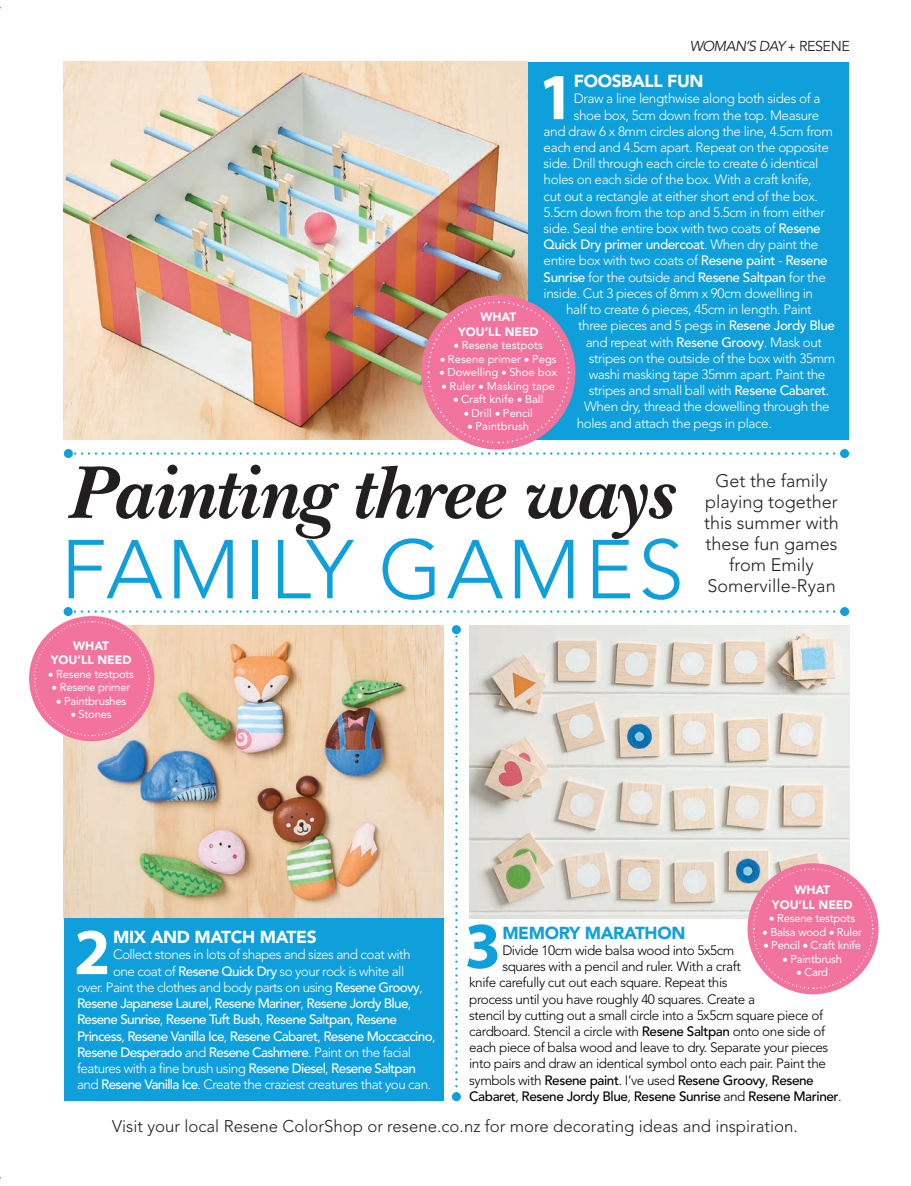
<style>
.page{position:relative;width:911px;height:1186px;background:#fff}
.page>*{position:absolute;margin:0;border:0;box-sizing:border-box;transform-origin:0 0}
.t1{font:300 82.5px "Avenir LT Std";letter-spacing:.05em;color:#0f9fdb}
.t2{font:italic 700 78px "New Baskerville Std";letter-spacing:-.005em;color:#231f20}
.t3{font:700 66px "Myriad Pro";color:#fff}
.t4{font:700 66px "Myriad Pro";color:#0f9fdb}
.t5{font:300 18px/21px "Avenir LT Std";color:#231f20;text-align:center}
.t6{font:900 17.25px "Avenir LT Std";letter-spacing:-.02em;color:#fff}
.t7{font:900 17.25px "Avenir LT Std";letter-spacing:-.02em;color:#0f9fdb}
.t8{font:300 16.8px "Avenir LT Std";color:#231f20}
.t9{font:italic 14.25px "Avenir LT Std";letter-spacing:-.05em;color:#231f20}
.t10{font:300 13.5px "Avenir LT Std";letter-spacing:-.03em;color:#fff}
.t11{font:300 13.5px "Avenir LT Std";letter-spacing:-.03em;color:#000}
.t12{font:500 13.5px "Avenir LT Std";letter-spacing:-.05em;color:#fff}
.t13{font:500 13.5px "Avenir LT Std";letter-spacing:-.03em;color:#000}
.t14{font:500 13.5px "Avenir LT Std";letter-spacing:-.03em;color:#fff}
.t15{font:900 12px/14.4px "Avenir LT Std";color:#fff;text-align:center}
.t16{font:11.25px "Avenir LT Std";letter-spacing:-.02em;color:#fff}
.t17{font:11.25px "Avenir LT Std";color:#fff}
.s1{font-weight:500;font-style:normal;font-size:12px}
.s2{font-style:normal}
.s3{font-weight:500}
.s4{font-weight:300}
</style>
<div class="page">
<img style="left:64px;top:625px;width:379px;height:293px">
<img style="left:64px;top:62px;width:464px;height:377px">
<img style="left:469px;top:625px;width:379px;height:293px">
<svg style="left:75px;top:610px;width:761px;height:2px"></svg>
<div style="left:64px;top:607px;width:9px;height:9px;background:#0f9fdb;border-radius:50%"></div>
<svg style="left:839px;top:607px;width:9px;height:9px"></svg>
<svg style="left:75px;top:452px;width:761px;height:2px"></svg>
<div style="left:64px;top:449px;width:9px;height:9px;background:#0f9fdb;border-radius:50%"></div>
<svg style="left:839px;top:449px;width:9px;height:9px"></svg>
<svg style="left:455px;top:636px;width:2px;height:452px"></svg>
<div style="left:452px;top:625px;width:9px;height:9px;background:#0f9fdb;border-radius:50%"></div>
<div style="left:452px;top:1092px;width:9px;height:9px;background:#0f9fdb;border-radius:50%"></div>
<div style="left:528px;top:62px;width:320px;height:377px;background:#0f9fdb"></div>
<div style="left:64px;top:918px;width:379px;height:183px;background:#0f9fdb"></div>
<div style="left:421px;top:295px;width:154px;height:154px;background:#f2739d;border-radius:50%"></div>
<svg style="left:426px;top:301px;width:144px;height:143px"></svg>
<div style="left:747px;top:863px;width:131px;height:131px;background:#f2739d;border-radius:50%"></div>
<svg style="left:752px;top:867px;width:121px;height:122px"></svg>
<div style="left:29px;top:616px;width:125px;height:125px;background:#f2739d;border-radius:50%"></div>
<svg style="left:34px;top:620px;width:116px;height:116px"></svg>
<p class="t9" style="left:689px;top:38px;width:161px">WOMAN’S DAY <span class="s1">+</span> <span class="s2">RESENE</span></p>
<p class="t6" style="left:573px;top:71px;width:131px">FOOSBALL FUN</p>
<p class="t10" style="left:573px;top:91px;width:248px">Draw a line lengthwise along both sides of a</p>
<p class="t10" style="left:573px;top:107px;width:247px">shoe box, 5cm down from the top. Measure</p>
<p class="t10" style="left:543px;top:123px;width:291px">and draw 6 x 8mm circles along the line, 4.5cm from</p>
<p class="t10" style="left:543px;top:139px;width:287px">each end and 4.5cm apart. Repeat on the opposite</p>
<p class="t10" style="left:543px;top:156px;width:276px">side. Drill through each circle to create 6 identical</p>
<p class="t10" style="left:543px;top:172px;width:269px">holes on each side of the box. With a craft knife,</p>
<p class="t10" style="left:543px;top:188px;width:276px">cut out a rectangle at either short end of the box.</p>
<p class="t10" style="left:543px;top:204px;width:282px">5.5cm down from the top and 5.5cm in from either</p>
<p class="t10" style="left:543px;top:220px;width:278px">side. Seal the entire box with two coats of <span class="s3">Resene</span></p>
<p class="t14" style="left:543px;top:237px;width:276px">Quick Dry primer undercoat<span class="s4">. When dry paint the</span></p>
<p class="t10" style="left:543px;top:253px;width:285px">entire box with two coats of <span class="s3">Resene paint</span> - <span class="s3">Resene</span></p>
<p class="t10" style="left:543px;top:269px;width:284px"><span class="s3">Sunrise</span> for the outside and <span class="s3">Resene Saltpan</span> for the</p>
<p class="t10" style="left:543px;top:285px;width:271px">inside. Cut 3 pieces of 8mm x 90cm dowelling in</p>
<p class="t10" style="left:566px;top:301px;width:247px">half to create 6 pieces, 45cm in length. Paint</p>
<p class="t10" style="left:578px;top:318px;width:258px">three pieces and 5 pegs in <span class="s3">Resene Jordy Blue</span></p>
<p class="t10" style="left:585px;top:334px;width:238px">and repeat with <span class="s3">Resene Groovy</span>. Mask out</p>
<p class="t10" style="left:588px;top:350px;width:248px">stripes on the outside of the box with 35mm</p>
<p class="t10" style="left:588px;top:366px;width:238px">washi masking tape 35mm apart. Paint the</p>
<p class="t10" style="left:588px;top:382px;width:242px">stripes and small ball with <span class="s3">Resene Cabaret</span>.</p>
<p class="t10" style="left:584px;top:399px;width:247px">When dry, thread the dowelling through the</p>
<p class="t10" style="left:576px;top:415px;width:197px">holes and attach the pegs in place.</p>
<h3 class="t3" style="left:538px;top:54px;width:38px">1</h3>
<p class="t15" style="left:458px;top:310px;width:82px">WHAT<br>YOU’LL NEED</p>
<p class="t17" style="left:454px;top:339px;width:90px">• Resene testpots</p>
<p class="t17" style="left:440px;top:352px;width:118px">• Resene primer • Pegs</p>
<p class="t17" style="left:439px;top:366px;width:119px">• Dowelling • Shoe box</p>
<p class="t17" style="left:441px;top:379px;width:115px">• Ruler • Masking tape</p>
<p class="t17" style="left:453px;top:393px;width:91px">• Craft knife • Ball</p>
<p class="t17" style="left:463px;top:406px;width:71px">• Drill • Pencil</p>
<p class="t17" style="left:467px;top:420px;width:63px">• Paintbrush</p>
<h2 class="t2" style="left:67px;top:447px;width:607px">Painting three ways</h2>
<h1 class="t1" style="left:61px;top:521px;width:624px">FAMILY GAMES</h1>
<p class="t15" style="left:51px;top:638px;width:82px">WHAT<br>YOU’LL NEED</p>
<p class="t16" style="left:48px;top:667px;width:87px">• Resene testpots</p>
<p class="t16" style="left:52px;top:681px;width:80px">• Resene primer</p>
<p class="t16" style="left:56px;top:694px;width:71px">• Paintbrushes</p>
<p class="t16" style="left:71px;top:708px;width:42px">• Stones</p>
<h3 class="t5" style="left:704px;top:470px;width:136px">Get the family playing together this summer with these fun games from Emily<br>Somerville-Ryan</h3>
<h3 class="t3" style="left:74px;top:908px;width:38px">2</h3>
<p class="t6" style="left:113px;top:926px;width:205px">MIX AND MATCH MATES</p>
<p class="t10" style="left:113px;top:946px;width:299px">Collect stones in lots of shapes and sizes and coat with</p>
<p class="t10" style="left:113px;top:962px;width:292px">one coat of <span class="s3">Resene Quick Dry</span> so your rock is white all</p>
<p class="t10" style="left:77px;top:979px;width:347px">over. Paint the clothes and body parts on using <span class="s3">Resene Groovy</span>,</p>
<p class="t12" style="left:77px;top:995px;width:336px">Resene Japanese Laurel, Resene Mariner<span class="s4">,</span> Resene Jordy Blue<span class="s4">,</span></p>
<p class="t12" style="left:77px;top:1011px;width:321px">Resene Sunrise<span class="s4">,</span> Resene Tuft Bush<span class="s4">,</span> Resene Saltpan, Resene</p>
<p class="t12" style="left:77px;top:1027px;width:360px">Princess<span class="s4">,</span> Resene Vanilla Ice<span class="s4">,</span> Resene Cabaret<span class="s4">,</span> Resene Moccaccino<span class="s4">,</span></p>
<p class="t12" style="left:77px;top:1044px;width:335px">Resene Desperado <span class="s4">and</span> Resene Cashmere<span class="s4">. Paint on the facial</span></p>
<p class="t10" style="left:77px;top:1060px;width:340px">features with a fine brush using <span class="s3">Resene Diesel</span>, <span class="s3">Resene Saltpan</span></p>
<p class="t10" style="left:77px;top:1076px;width:355px">and <span class="s3">Resene Vanilla Ice</span>. Create the craziest creatures that you can.</p>
<p class="t15" style="left:771px;top:882px;width:82px">WHAT<br>YOU’LL NEED</p>
<p class="t16" style="left:769px;top:911px;width:87px">• Resene testpots</p>
<p class="t16" style="left:762px;top:925px;width:101px">• Balsa wood • Ruler</p>
<p class="t16" style="left:763px;top:938px;width:99px">• Pencil • Craft knife</p>
<p class="t16" style="left:782px;top:952px;width:61px">• Paintbrush</p>
<p class="t16" style="left:796px;top:965px;width:33px">• Card</p>
<h3 class="t4" style="left:464px;top:902px;width:38px">3</h3>
<p class="t7" style="left:502px;top:922px;width:184px">MEMORY MARATHON</p>
<p class="t11" style="left:502px;top:942px;width:233px">Divide 10cm wide balsa wood into 5x5cm</p>
<p class="t11" style="left:502px;top:958px;width:240px">squares with a pencil and ruler. With a craft</p>
<p class="t11" style="left:469px;top:974px;width:260px">knife carefully cut out each square. Repeat this</p>
<p class="t11" style="left:469px;top:990px;width:287px">process until you have roughly 40 squares. Create a</p>
<p class="t11" style="left:469px;top:1007px;width:355px">stencil by cutting out a small circle into a 5x5cm square piece of</p>
<p class="t11" style="left:469px;top:1023px;width:357px">cardboard. Stencil a circle with <span class="s3">Resene Saltpan</span> onto one side of</p>
<p class="t11" style="left:469px;top:1039px;width:360px">each piece of balsa wood and leave to dry. Separate your pieces</p>
<p class="t11" style="left:469px;top:1055px;width:358px">into pairs and draw an identical symbol onto each pair. Paint the</p>
<p class="t13" style="left:469px;top:1071px;width:346px"><span class="s4">symbols with</span> Resene paint<span class="s4">. I’ve used</span> Resene Groovy<span class="s4">,</span> Resene</p>
<p class="t13" style="left:469px;top:1088px;width:374px">Cabaret<span class="s4">,</span> Resene Jordy Blue<span class="s4">,</span> Resene Sunrise <span class="s4">and</span> Resene Mariner<span class="s4">.</span></p>
<p class="t8" style="left:112px;top:1116px;width:687px">Visit your local Resene ColorShop or resene.co.nz for more decorating ideas and inspiration.</p>
</div>
